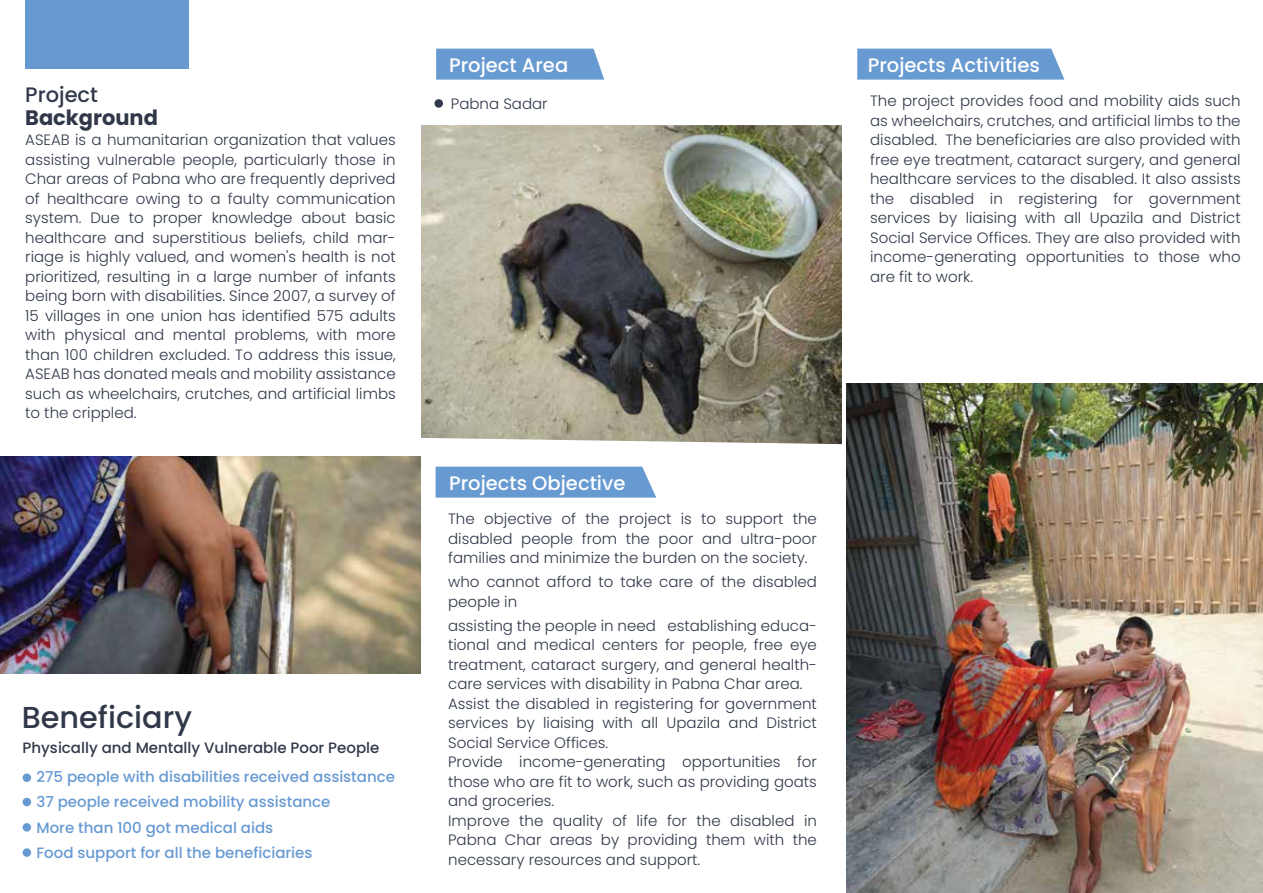
<style>
.page{position:relative;width:1263px;height:893px;background:#fff}
.page>*{position:absolute;margin:0;border:0;box-sizing:border-box;transform-origin:0 0}
.t1{font:500 30.3px "Poppins";color:#303849}
.t2{font:700 21px "Poppins";color:#303849}
.t3{font:500 21px "Poppins";color:#303849}
.t4{font:500 19.5px "Poppins";color:#fff}
.t5{font:300 15px/19.5px "Poppins";color:#303849;text-align:justify}
.t6{font:500 15px/25.5px "Poppins";color:#689ad2}
.t7{font:500 15px "Poppins";color:#303849}
</style>
<div class="page">
<div style="left:857px;top:49px;width:207px;height:31px;background:#689ad2"></div>
<svg style="left:436px;top:49px;width:168px;height:31px;background:#6e9ed3"></svg>
<div style="left:436px;top:467px;width:220px;height:31px;background:#689ad2"></div>
<div style="left:25px;top:1px;width:164px;height:68px;background:#689ad2"></div>
<img style="left:421px;top:125px;width:421px;height:319px">
<div style="left:434px;top:99px;width:9px;height:9px;background:#303849;border-radius:50%"></div>
<div style="left:23px;top:773px;width:8px;height:9px;background:#689ad2;border-radius:50%"></div>
<div style="left:23px;top:798px;width:8px;height:8px;background:#689ad2;border-radius:50%"></div>
<div style="left:23px;top:823px;width:8px;height:9px;background:#689ad2;border-radius:50%"></div>
<div style="left:23px;top:848px;width:8px;height:9px;background:#689ad2;border-radius:50%"></div>
<img style="left:0;top:456px;width:421px;height:217px">
<img style="left:846px;top:383px;width:417px;height:510px">
<h2 class="t3" style="left:25px;top:82px;width:74px">Project</h2>
<h2 class="t2" style="left:25px;top:105px;width:134px">Background</h2>
<p class="t5" style="left:25px;top:130px;width:372px">ASEAB is a humanitarian organization that values assisting vulnerable people, particularly those in Char areas of Pabna who are frequently deprived of healthcare owing to a faulty communication system. Due to proper knowledge about basic healthcare and superstitious beliefs, child mar&shy;riage is highly valued, and women's health is not prioritized, resulting in a large number of infants being born with disabilities. Since 2007, a survey of 15 villages in one union has identified 575 adults with physical and mental problems, with more than 100 children excluded. To address this issue, ASEAB has donated meals and mobility assistance such as wheelchairs, crutches, and artificial limbs to the crippled.</p>
<h1 class="t1" style="left:22px;top:700px;width:172px">Beneficiary</h1>
<p class="t7" style="left:23px;top:739px;width:358px">Physically and Mentally Vulnerable Poor People</p>
<p class="t6" style="left:36px;top:764px;width:360px">275 people with disabilities received assistance 37 people received mobility assistance<br>More than 100 got medical aids<br>Food support for all the beneficiaries</p>
<h3 class="t4" style="left:449px;top:54px;width:121px">Project Area</h3>
<h3 class="t4" style="left:868px;top:54px;width:174px">Projects Activities</h3>
<p class="t5" style="left:451px;top:94px;width:98px">Pabna Sadar</p>
<p class="t5" style="left:870px;top:91px;width:372px">The project provides food and mobility aids such as wheelchairs, crutches, and artificial limbs to the disabled. The beneficiaries are also provided with free eye treatment, cataract surgery, and general healthcare services to the disabled. It also assists the disabled in registering for government services by liaising with all Upazila and District Social Service Offices. They are also provided with income-generating opportunities to those who are fit to work.</p>
<h3 class="t4" style="left:449px;top:471px;width:178px">Projects Objective</h3>
<p class="t5" style="left:448px;top:509px;width:370px">The objective of the project is to support the disabled people from the poor and ultra-poor families and minimize the burden on the society.</p>
<p class="t5" style="left:448px;top:572px;width:370px">who cannot afford to take care of the disabled people in</p>
<p class="t5" style="left:448px;top:616px;width:370px;text-align:left">assisting the people in need establishing educa&shy;tional and medical centers for people, free eye treatment, cataract surgery, and general health&shy;care services with disability in Pabna Char area.<br>Assist the disabled in registering for government services by liaising with all Upazila and District Social Service Offices.<br>Provide income-generating opportunities for those who are fit to work, such as providing goats and groceries.<br>Improve the quality of life for the disabled in Pabna Char areas by providing them with the necessary resources and support.</p>
</div>
